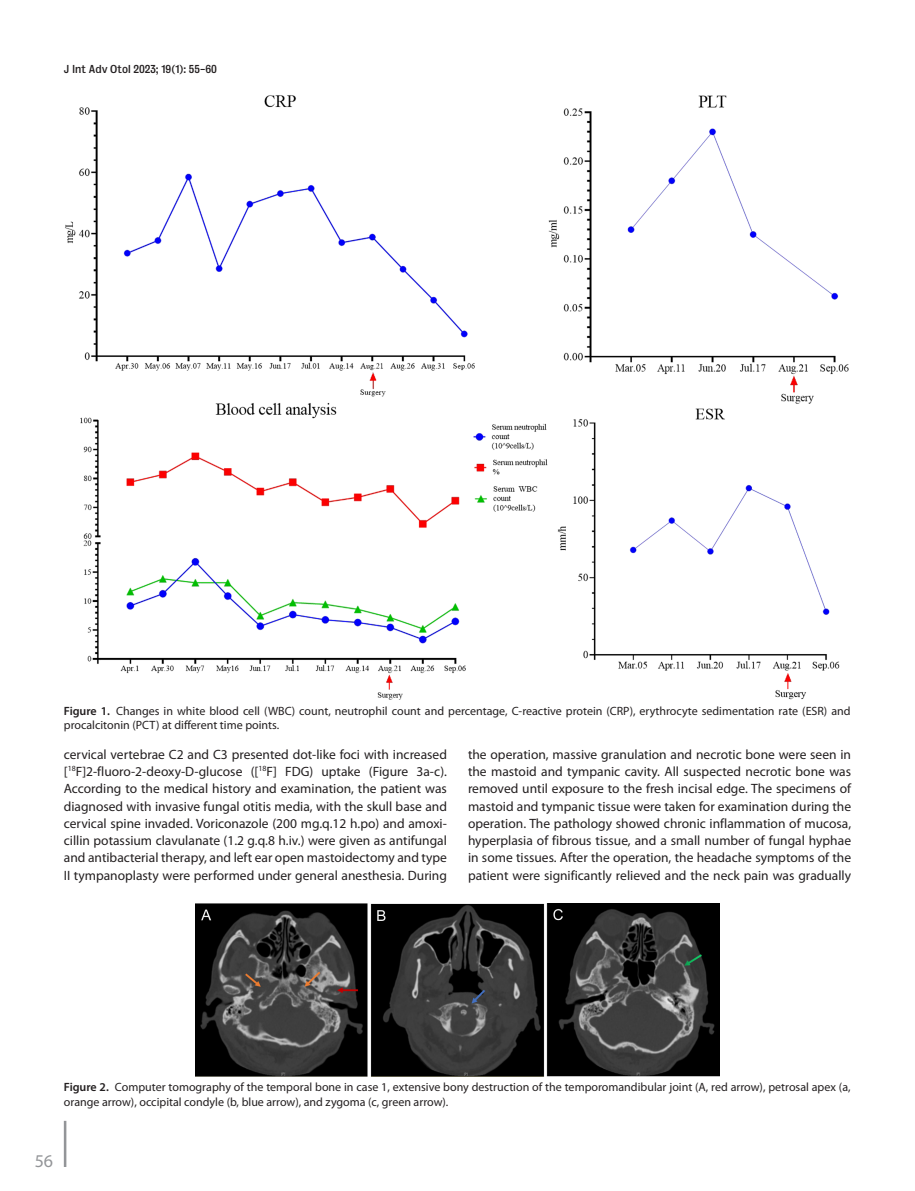
<style>
.page{position:relative;width:915px;height:1191px;background:#fff}
.page>*{position:absolute;margin:0;border:0;box-sizing:border-box;transform-origin:0 0}
.t1{font:18px "Myriad Pro";color:#939598}
.TXT{font:13.5px/17.2px "Myriad Pro";color:#231f20;text-align:justify}
.FC{font:12px/14.4px "Myriad Pro";color:#231f20}
.t2{font:10.5px "Bureau Grotesque Five Three";color:#231f20}
.s1{font-weight:600}
</style>
<div class="page">
<hr style="left:64px;top:1120px;width:2px;height:47px;background:#939598">
<img style="left:65px;top:95px;width:784px;height:605px">
<img style="left:195px;top:903px;width:523px;height:173px">
<p class="t2" style="left:64px;top:62px;width:155px">J Int Adv Otol 2023; 19(1): 55-60</p>
<p class="FC" style="left:64px;top:703px;width:788px"><span class="s1">Figure 1.</span> Changes in white blood cell (WBC) count, neutrophil count and percentage, C-reactive protein (CRP), erythrocyte sedimentation rate (ESR) and procalcitonin (PCT) at different time points.</p>
<p class="TXT" style="left:64px;top:745px;width:384px">cervical vertebrae C2 and C3 presented dot-like foci with increased [<sup>18</sup>F]2-fluoro-2-deoxy-D-glucose ([<sup>18</sup>F] FDG) uptake (Figure 3a-c).<br>According to the medical history and examination, the patient was diagnosed with invasive fungal otitis media, with the skull base and cervical spine invaded. Voriconazole (200 mg.q.12 h.po) and amoxi&shy;cillin potassium clavulanate (1.2 g.q.8 h.iv.) were given as antifungal and antibacterial therapy, and left ear open mastoidectomy and type II tympanoplasty were performed under general anesthesia. During</p>
<p class="TXT" style="left:468px;top:745px;width:384px">the operation, massive granulation and necrotic bone were seen in the mastoid and tympanic cavity. All suspected necrotic bone was removed until exposure to the fresh incisal edge. The specimens of mastoid and tympanic tissue were taken for examination during the operation. The pathology showed chronic inflammation of mucosa, hyperplasia of fibrous tissue, and a small number of fungal hyphae in some tissues. After the operation, the headache symptoms of the patient were significantly relieved and the neck pain was gradually</p>
<p class="FC" style="left:64px;top:1079px;width:788px"><span class="s1">Figure 2.</span> Computer tomography of the temporal bone in case 1, extensive bony destruction of the temporomandibular joint (A, red arrow), petrosal apex (a, orange arrow), occipital condyle (b, blue arrow), and zygoma (c, green arrow).</p>
<h1 class="t1" style="left:35px;top:1149px;width:20px">56</h1>
</div>
